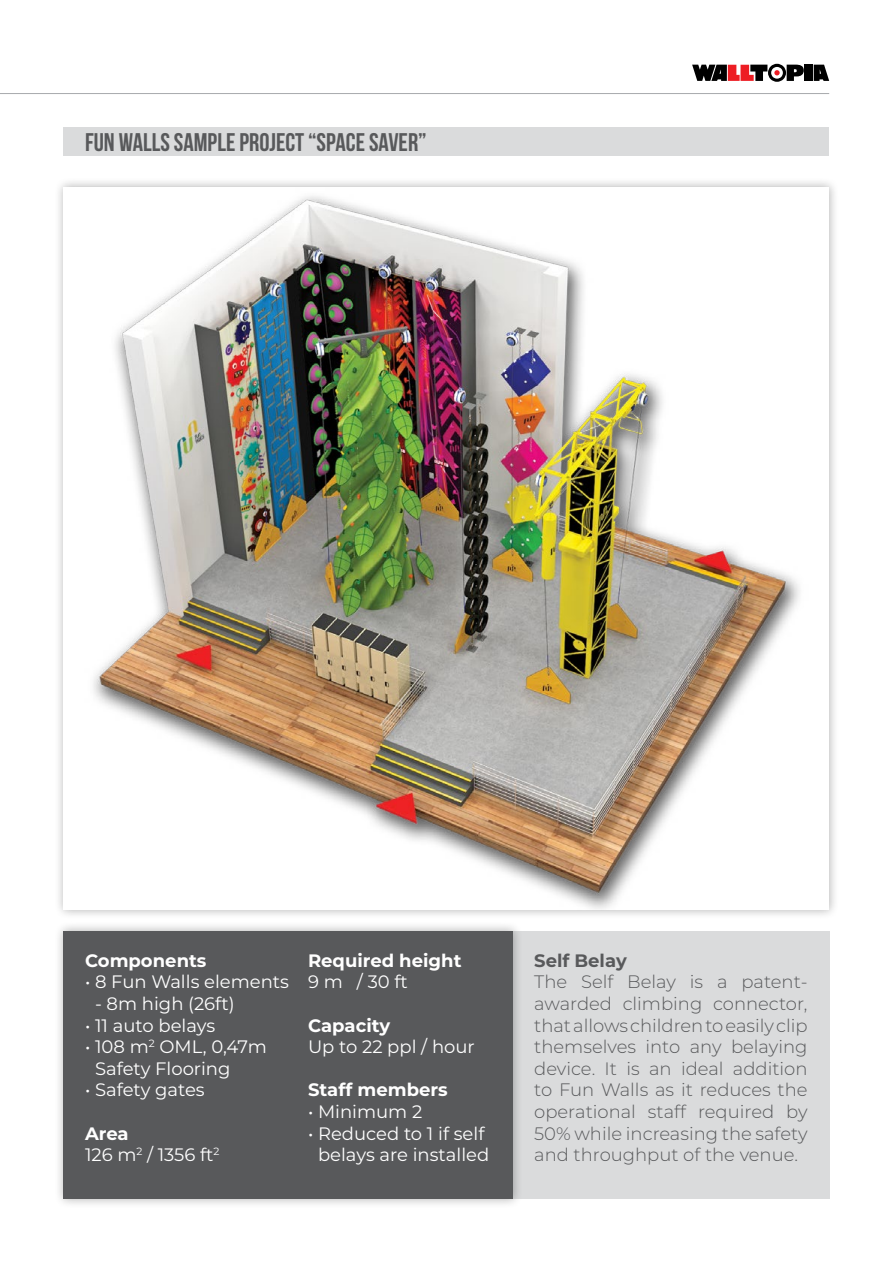
<style>
.page{position:relative;width:893px;height:1263px;background:#fff}
.page>*{position:absolute;margin:0;border:0;box-sizing:border-box;transform-origin:0 0}
.t1{font:700 25.5px "Bebas Neue";color:#58595b}
.t2{font:300 18px/21.6px "Montserrat";color:#58595b;text-align:justify}
.t3{font:18px/21.6px "Montserrat";color:#fff}
.t4{font:700 18px "Montserrat";color:#fff}
.t5{font:700 18px "Montserrat";color:#58595b}
.s1{font-weight:700}
</style>
<div class="page">
<div style="left:804px;top:65px;width:8px;height:16px;background:#000"></div>
<svg style="left:814px;top:65px;width:15px;height:16px"></svg>
<svg style="left:692px;top:64px;width:112px;height:18px"></svg>
<hr style="left:0;top:93px;width:829px;height:1px;background:#a7a9ac">
<div style="left:64px;top:127px;width:765px;height:28px;background:#dadbdc"></div>
<div style="left:513px;top:931px;width:316px;height:268px;background:#dadbdc"></div>
<div style="left:54px;top:177px;width:785px;height:743px;background:#000;opacity:.3"></div>
<div style="left:64px;top:187px;width:765px;height:723px;background:#fff"></div>
<img style="left:93px;top:196px;width:707px;height:713px">
<div style="left:54px;top:921px;width:469px;height:288px;background:#000;opacity:.3"></div>
<div style="left:64px;top:931px;width:449px;height:268px;background:#58595b"></div>
<h1 class="t1" style="left:85px;top:128px;width:71px">PRODUCT</h1>
<h1 class="t1" style="left:85px;top:129px;width:343px">FUN WALLS SAMPLE PROJECT “SPACE SAVER”</h1>
<p class="t4" style="left:85px;top:947px;width:123px">Components</p>
<p class="t3" style="left:85px;top:970px;width:206px">• 8 Fun Walls elements</p>
<p class="t3" style="left:95px;top:992px;width:141px">- 8m high (26ft)</p>
<p class="t3" style="left:85px;top:1014px;width:132px">• 11 auto belays</p>
<p class="t3" style="left:95px;top:1035px;width:173px;text-indent:-10px">• 108 m<sup>2</sup> OML, 0,47m<br>Safety Flooring</p>
<p class="t3" style="left:85px;top:1078px;width:121px">• Safety gates</p>
<p class="t3" style="left:85px;top:1122px;width:136px"><span class="s1">Area<br></span>126 m<sup>2</sup> / 1356 ft<sup>2</sup></p>
<p class="t4" style="left:308px;top:947px;width:155px">Required height</p>
<p class="t3" style="left:308px;top:970px;width:101px">9 m / 30 ft</p>
<p class="t4" style="left:308px;top:1012px;width:84px">Capacity</p>
<p class="t3" style="left:308px;top:1035px;width:168px">Up to 22 ppl / hour</p>
<p class="t4" style="left:308px;top:1077px;width:141px">Staff members</p>
<p class="t3" style="left:308px;top:1100px;width:116px">• Minimum 2</p>
<p class="t3" style="left:308px;top:1122px;width:183px;text-align:center">• Reduced to 1 if self belays are installed</p>
<p class="t5" style="left:534px;top:947px;width:94px">Self Belay</p>
<p class="t2" style="left:534px;top:970px;width:275px">The Self Belay is a patent&shy;awarded climbing connector, that allows children to easily clip themselves into any belaying device. It is an ideal addition to Fun Walls as it reduces the operational staff required by 50% while increasing the safety and throughput of the venue.</p>
</div>
